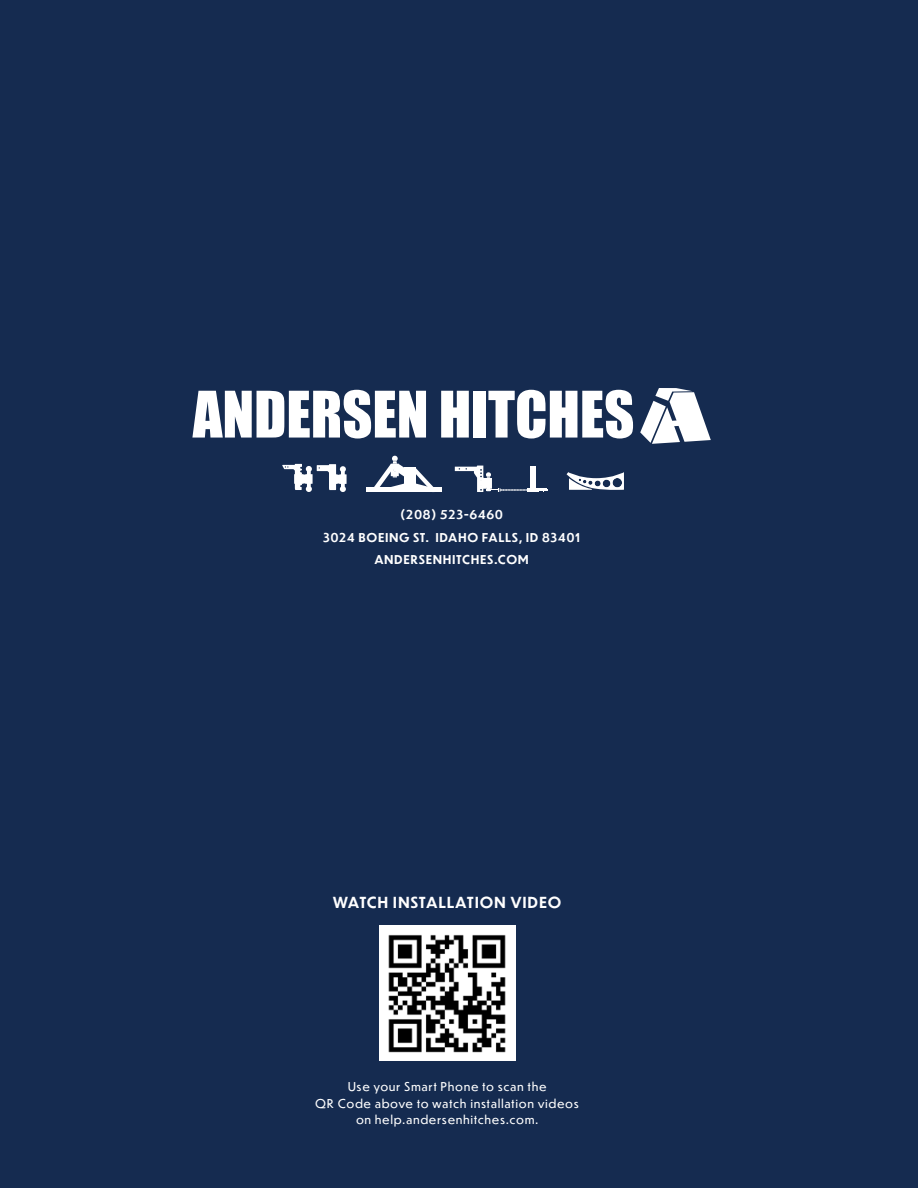
<style>
.page{position:relative;width:918px;height:1188px;background:#152b50}
.page>*{position:absolute;margin:0;border:0;box-sizing:border-box;transform-origin:0 0}
.t1{font:700 15px "Dunbar Text";letter-spacing:.05em;color:#fff}
.t2{font:12px/16.5px "Dunbar Text";letter-spacing:.05em;color:#fff;text-align:center}
.t3{font:700 12px/22.5px "Dunbar Text";letter-spacing:.05em;color:#fff;text-align:center}
</style>
<div class="page">
<svg style="left:192px;top:390px;width:234px;height:49px"></svg>
<svg style="left:441px;top:391px;width:28px;height:47px"></svg>
<div style="left:474px;top:391px;width:12px;height:47px;background:#fff"></div>
<svg style="left:488px;top:390px;width:145px;height:49px"></svg>
<svg style="left:640px;top:388px;width:71px;height:56px"></svg>
<svg style="left:282px;top:464px;width:65px;height:28px"></svg>
<svg style="left:367px;top:456px;width:75px;height:36px"></svg>
<svg style="left:567px;top:472px;width:57px;height:18px"></svg>
<svg style="left:455px;top:466px;width:93px;height:26px"></svg>
<img style="left:379px;top:925px;width:136px;height:136px">
<p class="t3" style="left:323px;top:503px;width:259px">(208) 523-6460<br>3024 BOEING ST. IDAHO FALLS, ID 83401<br>ANDERSENHITCHES.COM</p>
<p class="t1" style="left:333px;top:892px;width:230px">WATCH INSTALLATION VIDEO</p>
<p class="t2" style="left:315px;top:1078px;width:265px">Use your Smart Phone to scan the<br>QR Code above to watch installation videos on help.andersenhitches.com.</p>
</div>
